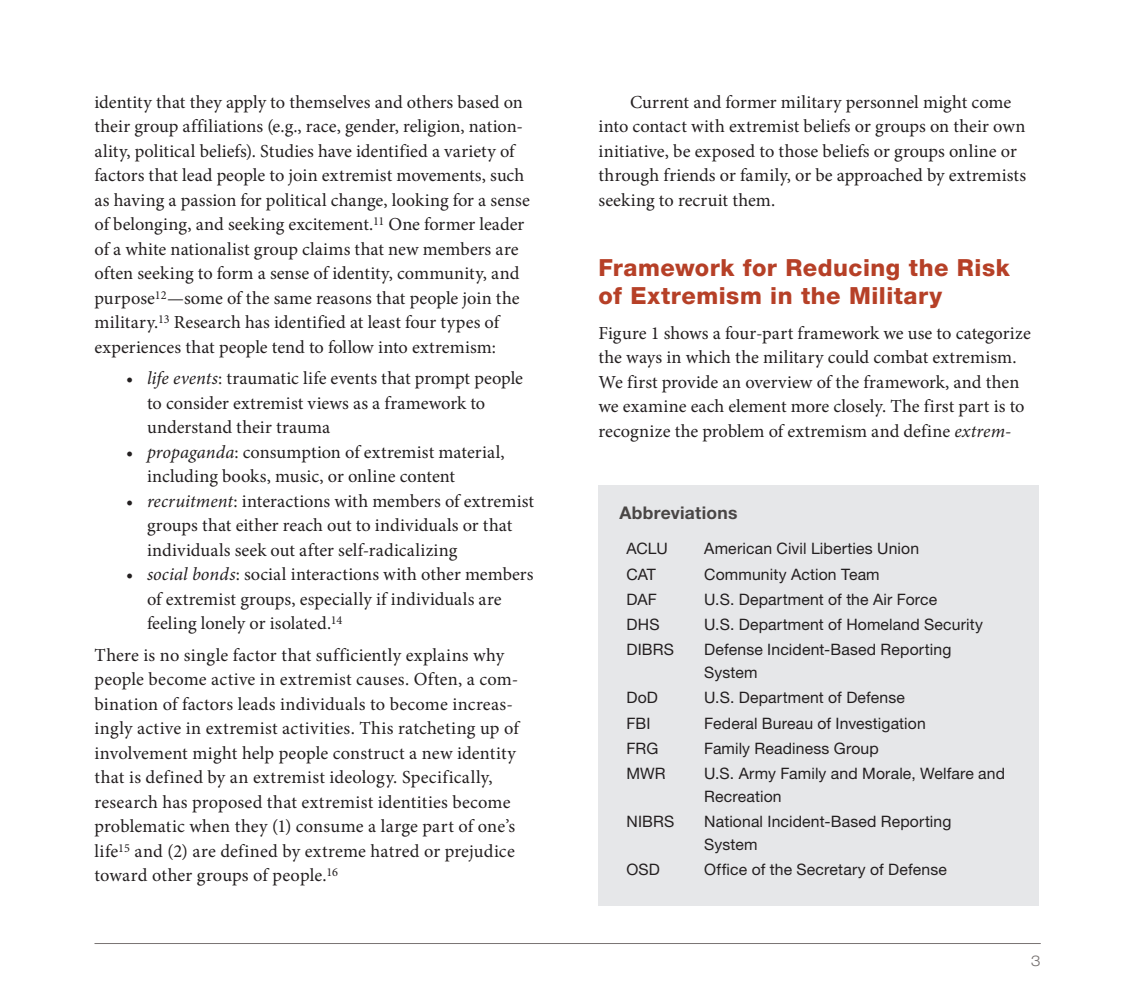
<style>
.page{position:relative;width:1134px;height:1008px;background:#fff}
.page>*{position:absolute;margin:0;border:0;box-sizing:border-box;transform-origin:0 0}
.t1{font:800 23.62px/28px "Helvetica Neue LT Std";letter-spacing:.02em;color:#b64027}
.t2{font:18.38px/24.5px "Minion Pro";letter-spacing:.005em;color:#231f20}
.t3{font:700 17.5px "Helvetica Neue LT Std";letter-spacing:.015em;color:#494645}
.t4{font:15.75px/22.8px "Helvetica Neue LT Std";letter-spacing:.01em;color:#231f20}
.t5{font:300 expanded 14.88px "Helvetica Neue LT Std";color:#787372}
.s1{font-style:italic}
</style>
<div class="page">
<hr style="left:94px;top:943px;width:947px;height:1px;background:#787372">
<div style="left:598px;top:485px;width:442px;height:421px;background:#e6e7e9"></div>
<p class="t2" style="left:94px;top:91px;width:437px">identity that they apply to themselves and others based on their group affiliations (e.g., race, gender, religion, nation&shy;ality, political beliefs). Studies have identified a variety of factors that lead people to join extremist movements, such as having a passion for political change, looking for a sense of belonging, and seeking excitement.<sup>11</sup> One former leader of a white nationalist group claims that new members are often seeking to form a sense of identity, community, and purpose<sup>12</sup>—some of the same reasons that people join the military.<sup>13</sup> Research has identified at least four types of experiences that people tend to follow into extremism:</p>
<p class="t2" style="left:147px;top:368px;width:378px;text-indent:-21px">• <span class="s1">life events</span>: traumatic life events that prompt people to consider extremist views as a framework to understand their trauma</p>
<p class="t2" style="left:147px;top:441px;width:359px;text-indent:-21px">• <span class="s1">propaganda</span>: consumption of extremist material, including books, music, or online content</p>
<p class="t2" style="left:147px;top:490px;width:389px;text-indent:-21px">• <span class="s1">recruitment</span>: interactions with members of extremist groups that either reach out to individuals or that individuals seek out after self-radicalizing</p>
<p class="t2" style="left:147px;top:564px;width:388px;text-indent:-21px">• <span class="s1">social bonds</span>: social interactions with other members of extremist groups, especially if individuals are feeling lonely or isolated.<sup>14</sup></p>
<p class="t2" style="left:94px;top:644px;width:426px">There is no single factor that sufficiently explains why people become active in extremist causes. Often, a com&shy;bination of factors leads individuals to become increas&shy;ingly active in extremist activities. This ratcheting up of involvement might help people construct a new identity that is defined by an extremist ideology. Specifically, research has proposed that extremist identities become problematic when they (1) consume a large part of one’s life<sup>15</sup> and (2) are defined by extreme hatred or prejudice toward other groups of people.<sup>16</sup></p>
<p class="t2" style="left:599px;top:91px;width:429px;text-indent:31px">Current and former military personnel might come into contact with extremist beliefs or groups on their own initiative, be exposed to those beliefs or groups online or through friends or family, or be approached by extremists seeking to recruit them.</p>
<p class="t1" style="left:598px;top:256px;width:413px">Framework for Reducing the Risk of Extremism in the Military</p>
<p class="t2" style="left:598px;top:322px;width:434px">Figure 1 shows a four-part framework we use to categorize the ways in which the military could combat extremism.<br>We first provide an overview of the framework, and then we examine each element more closely. The first part is to recognize the problem of extremism and define <span class="s1">extrem-</span></p>
<p class="t3" style="left:620px;top:502px;width:120px">Abbreviations</p>
<p class="t4" style="left:626px;top:539px;width:43px">ACLU</p>
<p class="t4" style="left:704px;top:539px;width:216px">American Civil Liberties Union</p>
<p class="t4" style="left:626px;top:564px;width:31px">CAT</p>
<p class="t4" style="left:704px;top:564px;width:177px">Community Action Team</p>
<p class="t4" style="left:626px;top:590px;width:32px">DAF</p>
<p class="t4" style="left:704px;top:590px;width:235px">U.S. Department of the Air Force</p>
<p class="t4" style="left:626px;top:615px;width:35px">DHS</p>
<p class="t4" style="left:704px;top:615px;width:280px">U.S. Department of Homeland Security</p>
<p class="t4" style="left:626px;top:640px;width:49px">DIBRS</p>
<p class="t4" style="left:704px;top:640px;width:249px">Defense Incident-Based Reporting<br>System</p>
<p class="t4" style="left:626px;top:688px;width:33px">DoD</p>
<p class="t4" style="left:704px;top:688px;width:202px">U.S. Department of Defense</p>
<p class="t4" style="left:626px;top:713px;width:25px">FBI</p>
<p class="t4" style="left:704px;top:713px;width:223px">Federal Bureau of Investigation</p>
<p class="t4" style="left:626px;top:739px;width:33px">FRG</p>
<p class="t4" style="left:704px;top:739px;width:176px">Family Readiness Group</p>
<p class="t4" style="left:626px;top:764px;width:41px">MWR</p>
<p class="t4" style="left:704px;top:764px;width:303px">U.S. Army Family and Morale, Welfare and<br>Recreation</p>
<p class="t4" style="left:626px;top:812px;width:49px">NIBRS</p>
<p class="t4" style="left:704px;top:812px;width:249px">National Incident-Based Reporting<br>System</p>
<p class="t4" style="left:626px;top:860px;width:35px">OSD</p>
<p class="t4" style="left:704px;top:860px;width:244px">Office of the Secretary of Defense</p>
<p class="t5" style="left:1031px;top:953px;width:11px">3</p>
</div>
